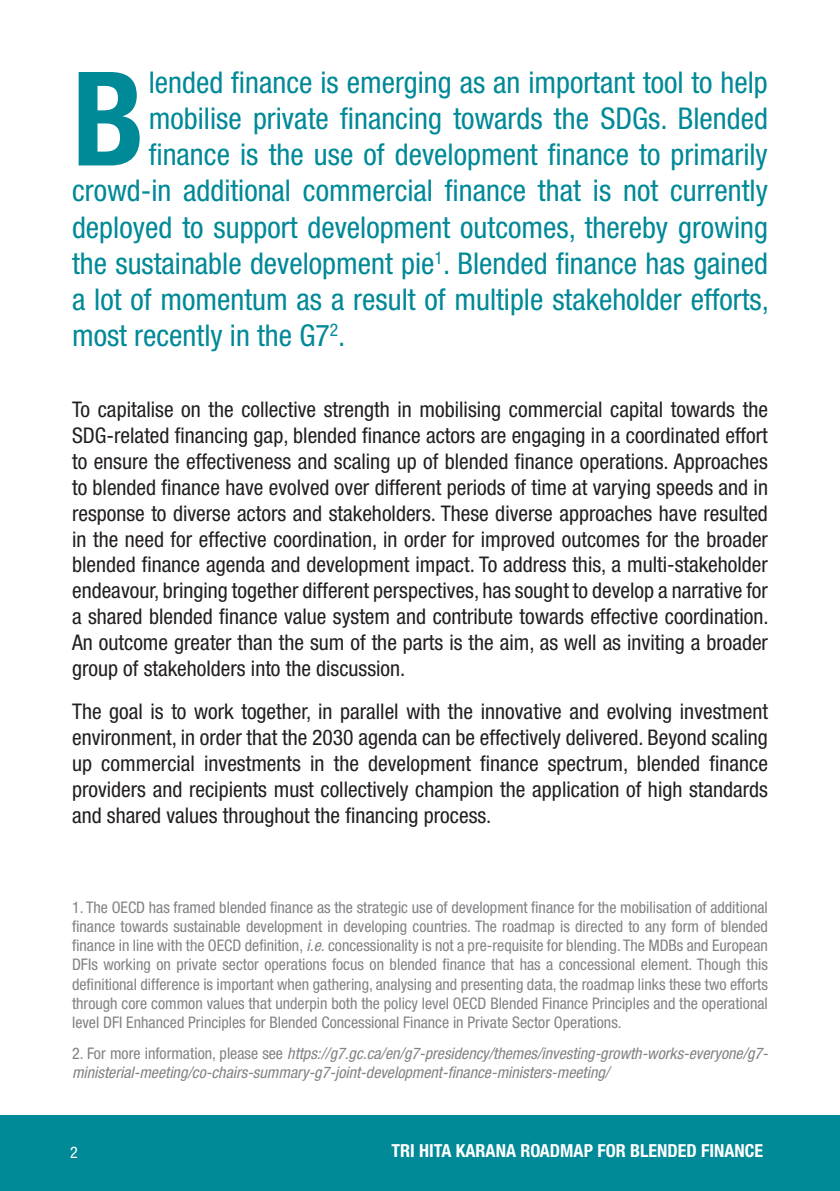
<style>
.page{position:relative;width:840px;height:1191px;background:#fff}
.page>*{position:absolute;margin:0;border:0;box-sizing:border-box;transform-origin:0 0}
.body_copy{font:700 condensed 130.8px "Helvetica Neue LT Std";color:#008997}
.body_copy-2{font:condensed 30px "Helvetica Neue LT Std";color:#008997}
.body_copy-3{font:condensed 21.6px/26px "Helvetica Neue LT Std";color:#231f20;text-align:justify}
.t1{font:700 condensed 18px "Helvetica Neue LT Std";color:#fff}
.foor{font:condensed 16px/19.2px "Helvetica Neue LT Std";color:#808285;text-align:justify}
.foor-2{font:italic condensed 16px/19.2px "Helvetica Neue LT Std";color:#808285}
.t2{font:condensed 16px "Helvetica Neue LT Std";color:#fff}
.s1{font-style:italic}
.s2{font-style:normal}
</style>
<div class="page">
<div style="left:0;top:1115px;width:839px;height:76px;background:#008997"></div>
<p class="body_copy" style="left:72px;top:40px;width:74px">B</p>
<p class="body_copy-2" style="left:149px;top:65px;width:620px">lended finance is emerging as an important tool to help</p>
<p class="body_copy-2" style="left:149px;top:101px;width:620px">mobilise private financing towards the SDGs. Blended</p>
<p class="body_copy-2" style="left:149px;top:137px;width:620px">finance is the use of development finance to primarily</p>
<p class="body_copy-2" style="left:72px;top:173px;width:697px">crowd-in additional commercial finance that is not currently</p>
<p class="body_copy-2" style="left:72px;top:209px;width:697px">deployed to support development outcomes, thereby growing</p>
<p class="body_copy-2" style="left:72px;top:245px;width:697px">the sustainable development pie<sup>1</sup>. Blended finance has gained</p>
<p class="body_copy-2" style="left:72px;top:281px;width:698px">a lot of momentum as a result of multiple stakeholder efforts,</p>
<p class="body_copy-2" style="left:72px;top:317px;width:275px">most recently in the G7<sup>2</sup>.</p>
<p class="body_copy-3" style="left:72px;top:396px;width:697px">To capitalise on the collective strength in mobilising commercial capital towards the SDG-related financing gap, blended finance actors are engaging in a coordinated effort to ensure the effectiveness and scaling up of blended finance operations. Approaches to blended finance have evolved over different periods of time at varying speeds and in response to diverse actors and stakeholders. These diverse approaches have resulted in the need for effective coordination, in order for improved outcomes for the broader blended finance agenda and development impact. To address this, a multi-stakeholder endeavour, bringing together different perspectives, has sought to develop a narrative for a shared blended finance value system and contribute towards effective coordination.<br>An outcome greater than the sum of the parts is the aim, as well as inviting a broader group of stakeholders into the discussion.</p>
<p class="body_copy-3" style="left:72px;top:698px;width:697px">The goal is to work together, in parallel with the innovative and evolving investment environment, in order that the 2030 agenda can be effectively delivered. Beyond scaling up commercial investments in the development finance spectrum, blended finance providers and recipients must collectively champion the application of high standards and shared values throughout the financing process.</p>
<p class="foor" style="left:72px;top:897px;width:697px">1. The OECD has framed blended finance as the strategic use of development finance for the mobilisation of additional finance towards sustainable development in developing countries. The roadmap is directed to any form of blended finance in line with the OECD definition, <span class="s1">i.e.</span> concessionality is not a pre-requisite for blending. The MDBs and European DFIs working on private sector operations focus on blended finance that has a concessional element. Though this definitional difference is important when gathering, analysing and presenting data, the roadmap links these two efforts through core common values that underpin both the policy level OECD Blended Finance Principles and the operational level DFI Enhanced Principles for Blended Concessional Finance in Private Sector Operations.</p>
<p class="foor-2" style="left:72px;top:1043px;width:697px"><span class="s2">2. For more information, please see</span> https://g7.gc.ca/en/g7-presidency/themes/investing-growth-works-everyone/g7- ministerial-meeting/co-chairs-summary-g7-joint-development-finance-ministers-meeting/</p>
<p class="t2" style="left:70px;top:1142px;width:9px">2</p>
<p class="t1" style="left:391px;top:1139px;width:373px">TRI HITA KARANA ROADMAP FOR BLENDED FINANCE</p>
</div>
